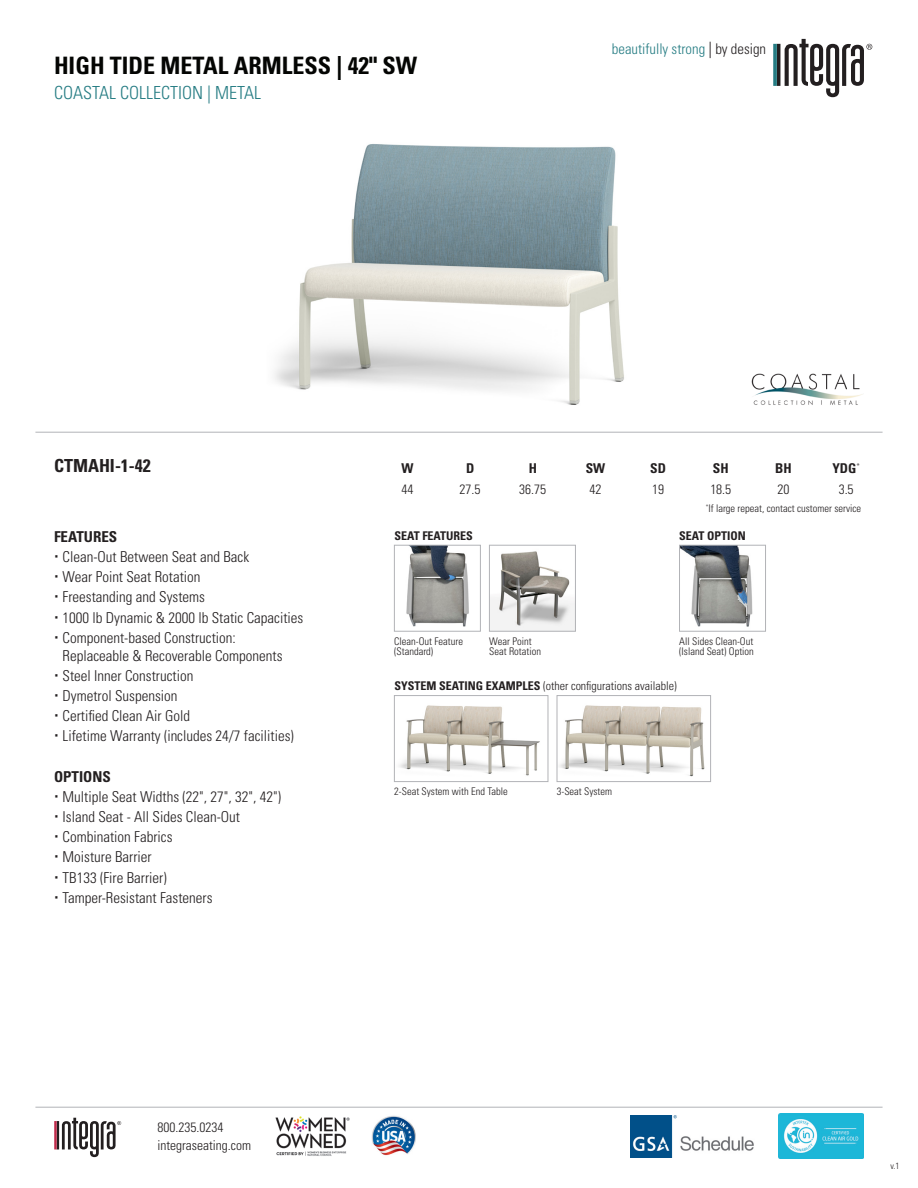
<style>
.page{position:relative;width:918px;height:1188px;background:#fff}
.page>*{position:absolute;margin:0;border:0;box-sizing:border-box;transform-origin:0 0}
.t1{font:700 condensed 24px "Univers LT Std";color:#040503}
.t2{font:300 condensed 18px "Univers LT Std";color:#257c83}
.t3{font:700 condensed 18px "Univers LT Std";color:#231f20}
.t4{font:300 condensed 15px/18px "Univers LT Std";color:#231f20}
.t5{font:700 condensed 15px "Univers LT Std";color:#231f20}
.t6{font:300 condensed 14.7px "Univers LT Std";color:#257c83}
.t7{font:300 condensed 13.5px/18px "Univers LT Std";color:#231f20}
.t8{font:700 condensed 13.5px "Univers LT Std";color:#231f20}
.t9{font:300 condensed 12px "Univers LT Std";color:#231f20}
.t10{font:700 condensed 12px "Univers LT Std";color:#231f20}
.t11{font:300 condensed 10.5px/10.5px "Univers LT Std";color:#231f20}
.t12{font:300 condensed 9px "Univers LT Std";color:#231f20}
.s1{font-size:16.35px;color:#231f20}
.s2{color:#231f20}
.s3{font-weight:700}
</style>
<div class="page">
<img style="left:751px;top:373px;width:112px;height:32px">
<svg style="left:54px;top:1118px;width:67px;height:39px"></svg>
<img style="left:372px;top:1115px;width:44px;height:41px">
<img style="left:275px;top:1116px;width:75px;height:40px">
<img style="left:779px;top:1114px;width:85px;height:44px">
<hr style="left:35px;top:432px;width:848px;height:1px;background:#b2b3b7">
<hr style="left:35px;top:1107px;width:848px;height:1px;background:#b2b3b7">
<svg style="left:773px;top:39px;width:99px;height:58px"></svg>
<img style="left:630px;top:1115px;width:124px;height:42px">
<img style="left:274px;top:144px;width:350px;height:261px">
<img style="left:491px;top:551px;width:83px;height:78px">
<div style="left:489px;top:545px;width:87px;height:86px;border:1px solid #b2b3b7"></div>
<img style="left:406px;top:547px;width:63px;height:80px">
<div style="left:394px;top:545px;width:87px;height:86px;border:1px solid #b2b3b7"></div>
<img style="left:681px;top:547px;width:72px;height:80px">
<div style="left:679px;top:545px;width:87px;height:86px;border:1px solid #b2b3b7"></div>
<img style="left:399px;top:705px;width:141px;height:71px">
<div style="left:394px;top:695px;width:154px;height:87px;border:1px solid #b2b3b7"></div>
<img style="left:559px;top:705px;width:146px;height:72px">
<div style="left:557px;top:695px;width:154px;height:87px;border:1px solid #b2b3b7"></div>
<p class="t1" style="left:54px;top:50px;width:365px">HIGH TIDE METAL ARMLESS | 42" SW</p>
<p class="t2" style="left:54px;top:82px;width:209px">COASTAL COLLECTION | METAL</p>
<p class="t6" style="left:612px;top:40px;width:156px">beautifully strong <span class="s1">|</span> <span class="s2">by design</span></p>
<p class="t3" style="left:54px;top:455px;width:98px">CTMAHI-1-42</p>
<p class="t8" style="left:401px;top:460px;width:14px">W</p>
<p class="t8" style="left:466px;top:460px;width:10px">D</p>
<p class="t8" style="left:529px;top:460px;width:10px">H</p>
<p class="t8" style="left:586px;top:460px;width:21px">SW</p>
<p class="t8" style="left:650px;top:460px;width:17px">SD</p>
<p class="t8" style="left:713px;top:460px;width:17px">SH</p>
<p class="t8" style="left:775px;top:460px;width:18px">BH</p>
<p class="t8" style="left:832px;top:460px;width:29px">YDG<sup>*</sup></p>
<p class="t7" style="left:401px;top:480px;width:13px">44</p>
<p class="t7" style="left:460px;top:480px;width:22px">27.5</p>
<p class="t7" style="left:519px;top:480px;width:28px">36.75</p>
<p class="t7" style="left:589px;top:480px;width:13px">42</p>
<p class="t7" style="left:652px;top:480px;width:13px">19</p>
<p class="t7" style="left:710px;top:480px;width:22px">18.5</p>
<p class="t7" style="left:778px;top:480px;width:13px">20</p>
<p class="t7" style="left:839px;top:480px;width:16px">3.5</p>
<p class="t11" style="left:706px;top:503px;width:157px"><sup>*</sup>If large repeat, contact customer service</p>
<p class="t5" style="left:54px;top:527px;width:65px">FEATURES</p>
<p class="t4" style="left:63px;top:548px;width:188px">Clean-Out Between Seat and Back</p>
<p class="t4" style="left:63px;top:568px;width:139px">Wear Point Seat Rotation</p>
<p class="t4" style="left:63px;top:588px;width:144px">Freestanding and Systems</p>
<p class="t4" style="left:63px;top:608px;width:242px">1000 lb Dynamic &amp; 2000 lb Static Capacities</p>
<p class="t4" style="left:63px;top:629px;width:221px">Component-based Construction:<br>Replaceable &amp; Recoverable Components</p>
<p class="t4" style="left:63px;top:667px;width:132px">Steel Inner Construction</p>
<p class="t4" style="left:63px;top:687px;width:116px">Dymetrol Suspension</p>
<p class="t4" style="left:63px;top:707px;width:129px">Certified Clean Air Gold</p>
<p class="t4" style="left:63px;top:727px;width:233px">Lifetime Warranty (includes 24/7 facilities)</p>
<p class="t5" style="left:54px;top:767px;width:58px">OPTIONS</p>
<p class="t4" style="left:63px;top:788px;width:220px">Multiple Seat Widths (22", 27", 32", 42")</p>
<p class="t4" style="left:63px;top:808px;width:179px">Island Seat - All Sides Clean-Out</p>
<p class="t4" style="left:63px;top:828px;width:111px">Combination Fabrics</p>
<p class="t4" style="left:63px;top:848px;width:91px">Moisture Barrier</p>
<p class="t4" style="left:63px;top:868px;width:106px">TB133 (Fire Barrier)</p>
<p class="t4" style="left:63px;top:888px;width:151px">Tamper-Resistant Fasteners</p>
<p class="t10" style="left:394px;top:528px;width:80px">SEAT FEATURES</p>
<p class="t10" style="left:679px;top:528px;width:68px">SEAT OPTION</p>
<p class="t11" style="left:394px;top:636px;width:70px">Clean-Out Feature</p>
<p class="t11" style="left:394px;top:646px;width:41px">(Standard)</p>
<p class="t11" style="left:679px;top:636px;width:76px">All Sides Clean-Out</p>
<p class="t11" style="left:679px;top:646px;width:76px">(Island Seat) Option</p>
<p class="t11" style="left:489px;top:636px;width:53px">Wear Point<br>Seat Rotation</p>
<p class="t9" style="left:394px;top:679px;width:284px"><span class="s3">SYSTEM SEATING EXAMPLES</span> (other configurations available)</p>
<p class="t11" style="left:394px;top:786px;width:115px">2-Seat System with End Table</p>
<p class="t11" style="left:557px;top:786px;width:57px">3-Seat System</p>
<p class="t7" style="left:158px;top:1118px;width:95px">800.235.0234 integraseating.com</p>
<p class="t12" style="left:890px;top:1160px;width:11px">v.1</p>
</div>
